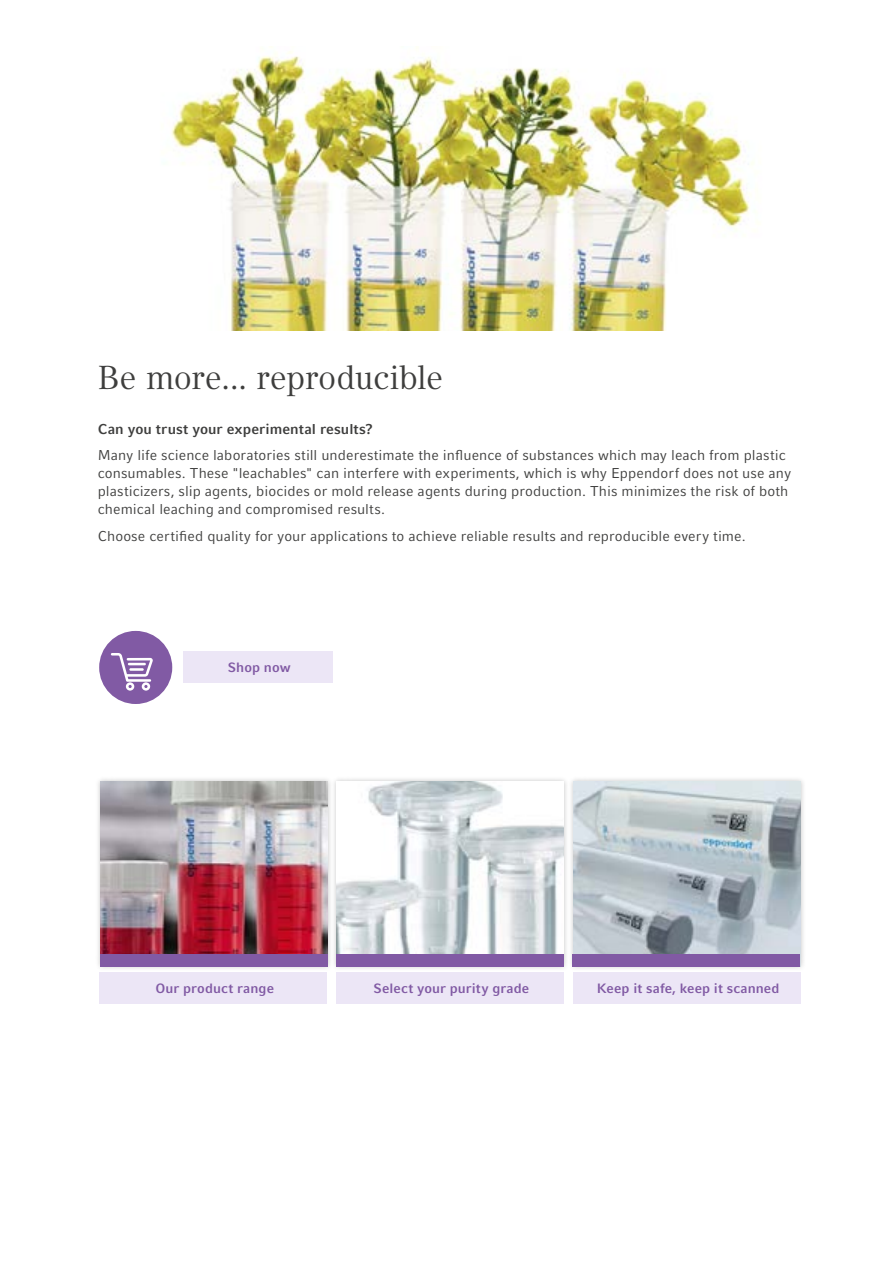
<style>
.page{position:relative;width:893px;height:1263px;background:#fff}
.page>*{position:absolute;margin:0;border:0;box-sizing:border-box;transform-origin:0 0}
.t1{font:33px "Compatil Textfor Eppendorf";letter-spacing:-.01em;color:#3e3e3d}
.t2{font:14.25px/18px "Compatil Factfor Eppendorf";letter-spacing:.005em;color:#3e3e3d}
.t3{font:700 14.25px "Compatil Factfor Eppendorf";letter-spacing:.005em;color:#3e3e3d}
.t4{font:700 13.5px "Compatil Factfor Eppendorf";letter-spacing:.005em;color:#815aa4}
</style>
<div class="page">
<img style="left:171px;top:51px;width:583px;height:280px">
<div style="left:96px;top:777px;width:237px;height:195px;background:#000;opacity:.23"></div>
<img style="left:100px;top:781px;width:227px;height:173px">
<div style="left:332px;top:777px;width:237px;height:195px;background:#000;opacity:.23"></div>
<img style="left:337px;top:781px;width:227px;height:173px">
<div style="left:569px;top:777px;width:237px;height:195px;background:#000;opacity:.23"></div>
<img style="left:573px;top:781px;width:227px;height:173px">
<div style="left:99px;top:972px;width:228px;height:32px;background:#ece6f6"></div>
<div style="left:336px;top:972px;width:227px;height:32px;background:#ece6f6"></div>
<div style="left:573px;top:972px;width:227px;height:32px;background:#ece6f6"></div>
<div style="left:99px;top:631px;width:73px;height:73px;background:#815aa4;border-radius:50%"></div>
<svg style="left:111px;top:653px;width:42px;height:38px"></svg>
<div style="left:100px;top:954px;width:227px;height:12px;background:#815aa4"></div>
<div style="left:337px;top:954px;width:227px;height:12px;background:#815aa4"></div>
<div style="left:573px;top:954px;width:227px;height:12px;background:#815aa4"></div>
<div style="left:183px;top:651px;width:150px;height:32px;background:#ece6f6"></div>
<h1 class="t1" style="left:98px;top:359px;width:347px">Be more... reproducible</h1>
<p class="t3" style="left:98px;top:421px;width:277px">Can you trust your experimental results?</p>
<p class="t2" style="left:98px;top:446px;width:695px">Many life science laboratories still underestimate the influence of substances which may leach from plastic consumables. These "leachables" can interfere with experiments, which is why Eppendorf does not use any plasticizers, slip agents, biocides or mold release agents during production. This minimizes the risk of both chemical leaching and compromised results.</p>
<p class="t2" style="left:98px;top:527px;width:649px">Choose certified quality for your applications to achieve reliable results and reproducible every time.</p>
<p class="t4" style="left:228px;top:659px;width:65px">Shop now</p>
<p class="t4" style="left:155px;top:980px;width:120px">Our product range</p>
<p class="t4" style="left:374px;top:980px;width:157px">Select your purity grade</p>
<p class="t4" style="left:597px;top:980px;width:184px">Keep it safe, keep it scanned</p>
</div>
